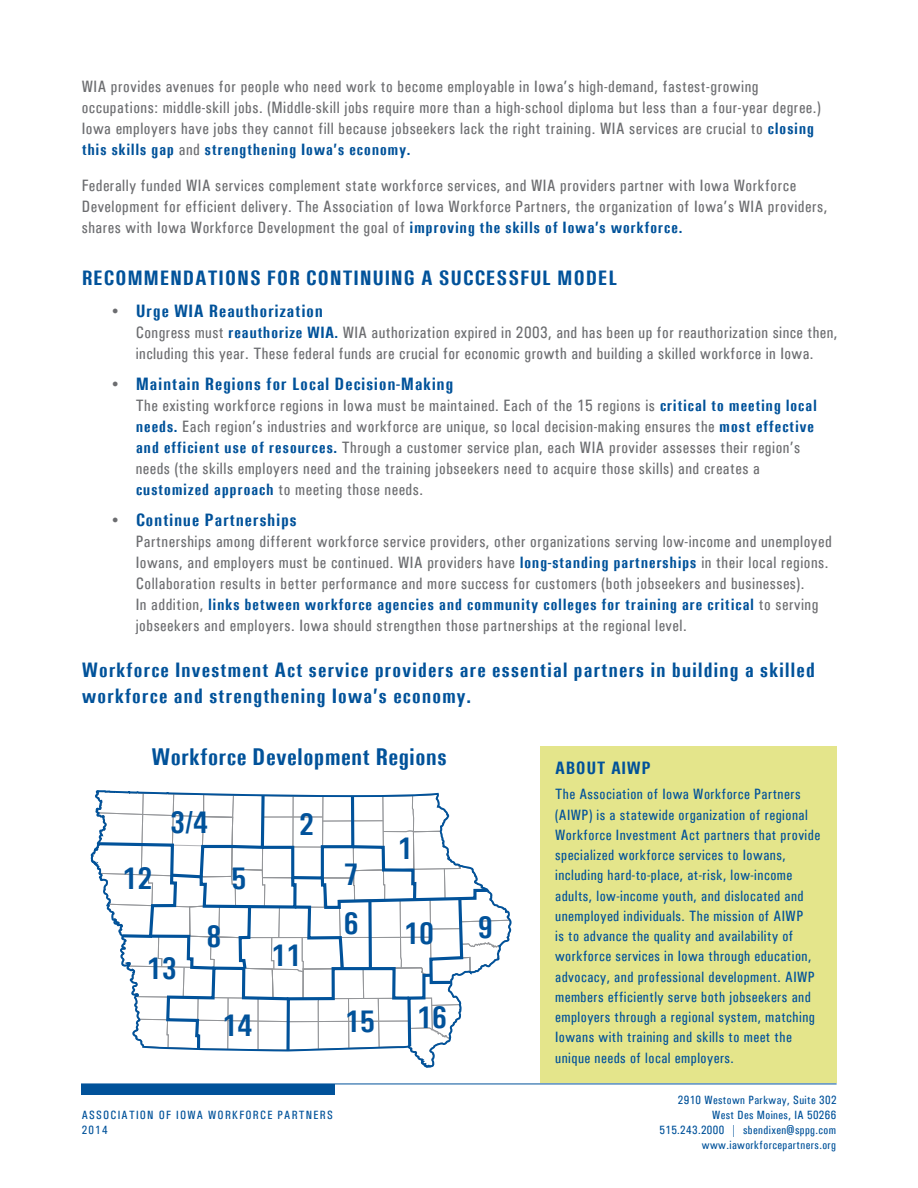
<style>
.page{position:relative;width:918px;height:1188px;background:#fff}
.page>*{position:absolute;margin:0;border:0;box-sizing:border-box;transform-origin:0 0}
.t1{font:700 31.2px "Pt Utah Condensed";color:#01529a}
.t2{font:700 24.3px "Pt Utah Condensed";color:#01529a}
.t3{font:700 21px/25.5px "Pt Utah Condensed";letter-spacing:.03em;color:#01529a}
.t4{font:700 18px "Pt Utah Condensed";letter-spacing:.03em;color:#01529a}
.t5{font:16.5px/21px "Pt Utah Condensed";letter-spacing:.03em;color:#6c6d70}
.t6{font:15px/20.2px "Pt Utah Condensed";letter-spacing:.03em;color:#01529a}
.t7{font:12px/15px "Pt Utah Condensed";letter-spacing:.03em;color:#01529a;text-align:right}
.t8{font:12px/15px "Pt Utah Condensed";letter-spacing:.1em;color:#01529a}
.s1{font-weight:700;color:#01529a}
.s2{font-weight:400;color:#6c6d70}
</style>
<div class="page">
<div style="left:81px;top:1084px;width:253px;height:11px;background:#01529a"></div>
<hr style="left:81px;top:1084px;width:756px;height:1px;background:#01529a">
<div style="left:540px;top:746px;width:297px;height:337px;background:#e4e58b"></div>
<svg style="left:91px;top:790px;width:421px;height:278px"></svg>
<p class="t5" style="left:82px;top:76px;width:740px">WIA provides avenues for people who need work to become employable in Iowa’s high-demand, fastest-growing occupations: middle-skill jobs. (Middle-skill jobs require more than a high-school diploma but less than a four-year degree.)<br>Iowa employers have jobs they cannot fill because jobseekers lack the right training. WIA services are crucial to <span class="s1">closing this skills gap</span> and <span class="s1">strengthening Iowa’s economy.</span></p>
<p class="t5" style="left:82px;top:175px;width:747px">Federally funded WIA services complement state workforce services, and WIA providers partner with Iowa Workforce<br>Development for efficient delivery. The Association of Iowa Workforce Partners, the organization of Iowa’s WIA providers, shares with Iowa Workforce Development the goal of <span class="s1">improving the skills of Iowa’s workforce.</span></p>
<p class="t3" style="left:82px;top:265px;width:537px">Recommendations for Continuing a Successful Model</p>
<p class="t4" style="left:109px;top:300px;width:216px"><span class="s2">•</span> Urge WIA Reauthorization</p>
<p class="t5" style="left:136px;top:322px;width:703px">Congress must <span class="s1">reauthorize WIA.</span> WIA authorization expired in 2003, and has been up for reauthorization since then, including this year. These federal funds are crucial for economic growth and building a skilled workforce in Iowa.</p>
<p class="t4" style="left:109px;top:373px;width:346px"><span class="s2">•</span> Maintain Regions for Local Decision-Making</p>
<p class="t5" style="left:136px;top:395px;width:683px">The existing workforce regions in Iowa must be maintained. Each of the 15 regions is <span class="s1">critical to meeting local needs.</span> Each region’s industries and workforce are unique, so local decision-making ensures the <span class="s1">most effective and efficient use of resources.</span> Through a customer service plan, each WIA provider assesses their region’s needs (the skills employers need and the training jobseekers need to acquire those skills) and creates a <span class="s1">customized approach</span> to meeting those needs.</p>
<p class="t4" style="left:109px;top:509px;width:190px"><span class="s2">•</span> Continue Partnerships</p>
<p class="t5" style="left:136px;top:531px;width:698px">Partnerships among different workforce service providers, other organizations serving low-income and unemployed Iowans, and employers must be continued. WIA providers have <span class="s1">long-standing partnerships</span> in their local regions.<br>Collaboration results in better performance and more success for customers (both jobseekers and businesses).<br>In addition, <span class="s1">links between workforce agencies and community colleges for training are critical</span> to serving jobseekers and employers. Iowa should strengthen those partnerships at the regional level.</p>
<p class="t3" style="left:82px;top:657px;width:735px">Workforce Investment Act service providers are essential partners in building a skilled workforce and strengthening Iowa’s economy.</p>
<h2 class="t2" style="left:152px;top:743px;width:297px">Workforce Development Regions</h2>
<h1 class="t1" style="left:170px;top:804px;width:40px">3/4</h1>
<h1 class="t1" style="left:299px;top:805px;width:17px">2</h1>
<h1 class="t1" style="left:122px;top:860px;width:32px">12</h1>
<h1 class="t1" style="left:231px;top:860px;width:17px">5</h1>
<h1 class="t1" style="left:147px;top:950px;width:32px">13</h1>
<h1 class="t1" style="left:206px;top:917px;width:17px">8</h1>
<h1 class="t1" style="left:223px;top:1007px;width:32px">14</h1>
<h1 class="t1" style="left:271px;top:937px;width:32px">11</h1>
<h1 class="t1" style="left:343px;top:856px;width:17px">7</h1>
<h1 class="t1" style="left:344px;top:904px;width:17px">6</h1>
<h1 class="t1" style="left:398px;top:830px;width:17px">1</h1>
<h1 class="t1" style="left:404px;top:915px;width:32px">10</h1>
<h1 class="t1" style="left:345px;top:1003px;width:32px">15</h1>
<h1 class="t1" style="left:417px;top:999px;width:32px">16</h1>
<p class="t8" style="left:82px;top:1107px;width:253px">ASSOCIATION OF IOWA WORKFORCE PARTNERS<br>2014</p>
<h1 class="t1" style="left:478px;top:909px;width:17px">9</h1>
<p class="t4" style="left:555px;top:757px;width:97px">About AIWP</p>
<p class="t6" style="left:555px;top:784px;width:267px">The Association of Iowa Workforce Partners (AIWP) is a statewide organization of regional Workforce Investment Act partners that provide specialized workforce services to Iowans, including hard-to-place, at-risk, low-income adults, low-income youth, and dislocated and unemployed individuals. The mission of AIWP<br>is to advance the quality and availability of workforce services in Iowa through education, advocacy, and professional development. AIWP members efficiently serve both jobseekers and employers through a regional system, matching Iowans with training and skills to meet the unique needs of local employers.</p>
<p class="t7" style="left:660px;top:1092px;width:179px">2910 Westown Parkway, Suite 302<br>West Des Moines, IA 50266<br>515.243.2000 | sbendixen@sppg.com www.iaworkforcepartners.org</p>
</div>
